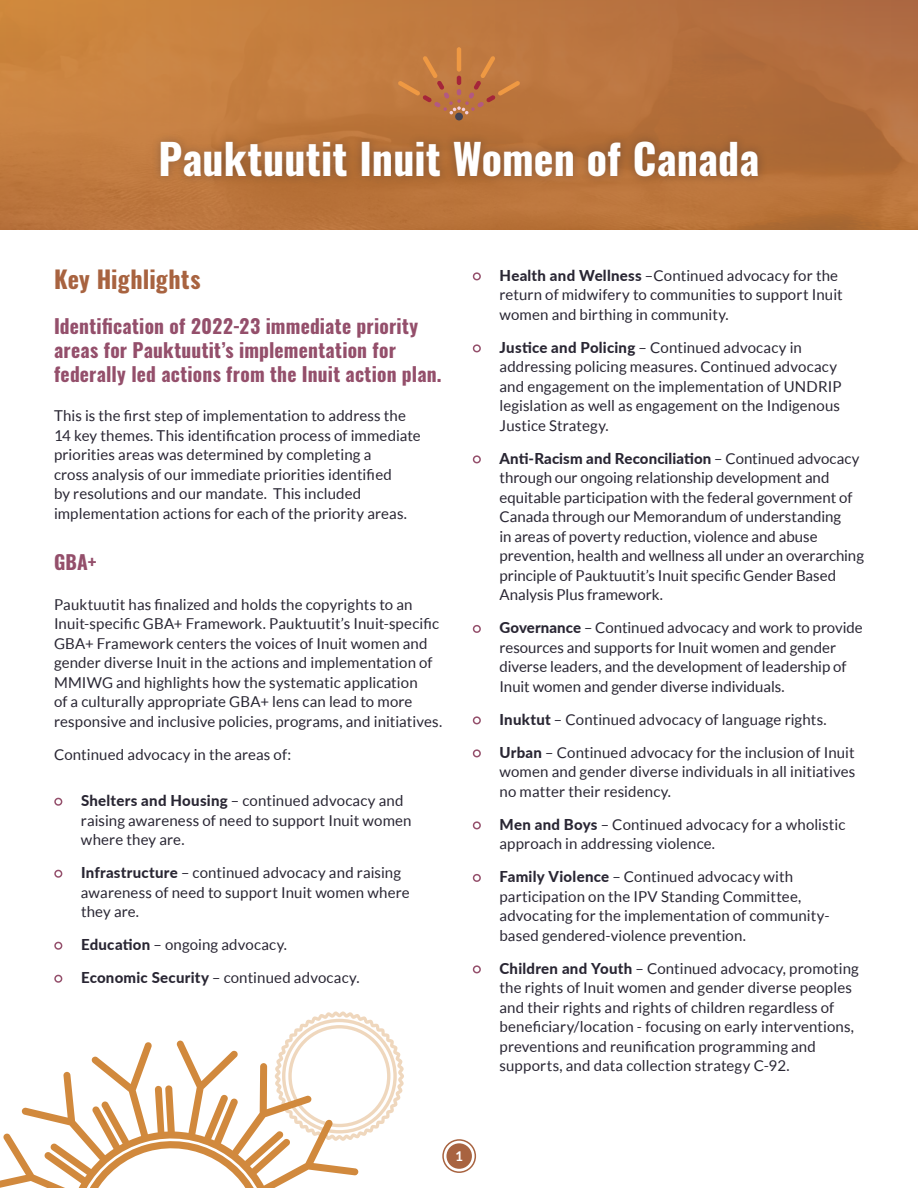
<style>
.page{position:relative;width:918px;height:1188px;background:#fff}
.page>*{position:absolute;margin:0;border:0;box-sizing:border-box;transform-origin:0 0}
.t1{font:700 42px "Oswald";letter-spacing:.005em;color:#fff}
.t2{font:700 24px "Oswald";letter-spacing:.005em;color:#a86340}
.t3{font:700 19.5px/24px "Oswald";letter-spacing:.01em;color:#944f6b}
.ul_lvl_1{font:15px/19.5px "Lato";letter-spacing:.005em;color:#292633}
.t4{font:700 13.5px "Lato";color:#fff}
.s1{font-weight:700;color:#944f6b}
.s2{font-weight:800}
</style>
<div class="page">
<div style="left:0;top:0;width:918px;height:230px;background:linear-gradient(to right,#c98240,#b16c3c)"></div>
<svg style="left:398px;top:47px;width:122px;height:67px;background:#c17841"></svg>
<div style="left:455px;top:113px;width:8px;height:7px;background:#444354;border-radius:50%"></div>
<svg style="left:0;top:1011px;width:404px;height:177px"></svg>
<div style="left:446px;top:1143px;width:26px;height:26px;background:#a86340;border-radius:50%"></div>
<div style="left:442px;top:1139px;width:34px;height:34px;border:2px solid #a86340;border-radius:50%"></div>
<div style="left:151px;top:132px;width:616px;height:54px;background:#292633;opacity:.33"></div>
<h1 class="t1" style="left:159px;top:130px;width:603px">Pauktuutit Inuit Women of Canada</h1>
<h2 class="t2" style="left:54px;top:263px;width:148px">Key Highlights</h2>
<h3 class="t3" style="left:54px;top:314px;width:389px">Identification of 2022-23 immediate priority areas for Pauktuutit’s implementation for federally led actions from the Inuit action plan.</h3>
<p class="ul_lvl_1" style="left:54px;top:406px;width:368px">This is the first step of implementation to address the 14 key themes. This identification process of immediate priorities areas was determined by completing a<br>cross analysis of our immediate priorities identified<br>by resolutions and our mandate. This included implementation actions for each of the priority areas.</p>
<h3 class="t3" style="left:54px;top:551px;width:44px">GBA+</h3>
<p class="ul_lvl_1" style="left:54px;top:594px;width:390px">Pauktuutit has finalized and holds the copyrights to an Inuit-specific GBA+ Framework. Pauktuutit’s Inuit-specific GBA+ Framework centers the voices of Inuit women and gender diverse Inuit in the actions and implementation of MMIWG and highlights how the systematic application<br>of a culturally appropriate GBA+ lens can lead to more responsive and inclusive policies, programs, and initiatives.</p>
<p class="ul_lvl_1" style="left:54px;top:744px;width:239px">Continued advocacy in the areas of:</p>
<p class="ul_lvl_1" style="left:81px;top:791px;width:332px;text-indent:-27px"><span class="s1">•</span> <span class="s2">Shelters and Housing</span> – continued advocacy and raising awareness of need to support Inuit women where they are.</p>
<p class="ul_lvl_1" style="left:81px;top:863px;width:330px;text-indent:-27px"><span class="s1">•</span> <span class="s2">Infrastructure</span> – continued advocacy and raising awareness of need to support Inuit women where they are.</p>
<p class="ul_lvl_1" style="left:54px;top:935px;width:235px"><span class="s1">•</span> <span class="s2">Education</span> – ongoing advocacy.</p>
<p class="ul_lvl_1" style="left:54px;top:968px;width:307px"><span class="s1">•</span> <span class="s2">Economic Security</span> – continued advocacy.</p>
<p class="ul_lvl_1" style="left:500px;top:266px;width:345px;text-indent:-27px"><span class="s1">•</span> <span class="s2">Health and Wellness</span> –Continued advocacy for the return of midwifery to communities to support Inuit women and birthing in community.</p>
<p class="ul_lvl_1" style="left:500px;top:338px;width:344px;text-indent:-27px"><span class="s1">•</span> <span class="s2">Justice and Policing</span> – Continued advocacy in addressing policing measures. Continued advocacy and engagement on the implementation of UNDRIP legislation as well as engagement on the Indigenous Justice Strategy.</p>
<p class="ul_lvl_1" style="left:500px;top:449px;width:366px;text-indent:-27px"><span class="s1">•</span> <span class="s2">Anti-Racism and Reconciliation</span> – Continued advocacy through our ongoing relationship development and equitable participation with the federal government of Canada through our Memorandum of understanding<br>in areas of poverty reduction, violence and abuse prevention, health and wellness all under an overarching principle of Pauktuutit’s Inuit specific Gender Based Analysis Plus framework.</p>
<p class="ul_lvl_1" style="left:499px;top:618px;width:365px;text-indent:-27px"><span class="s1">•</span> <span class="s2">Governance</span> – Continued advocacy and work to provide resources and supports for Inuit women and gender diverse leaders, and the development of leadership of Inuit women and gender diverse individuals.</p>
<p class="ul_lvl_1" style="left:472px;top:710px;width:356px"><span class="s1">•</span> <span class="s2">Inuktut</span> – Continued advocacy of language rights.</p>
<p class="ul_lvl_1" style="left:499px;top:743px;width:357px;text-align:justify;text-indent:-27px"><span class="s1">•</span> <span class="s2">Urban</span> – Continued advocacy for the inclusion of Inuit women and gender diverse individuals in all initiatives no matter their residency.</p>
<p class="ul_lvl_1" style="left:500px;top:815px;width:347px;text-indent:-27px"><span class="s1">•</span> <span class="s2">Men and Boys</span> – Continued advocacy for a wholistic approach in addressing violence.</p>
<p class="ul_lvl_1" style="left:499px;top:867px;width:332px;text-indent:-27px"><span class="s1">•</span> <span class="s2">Family Violence</span> – Continued advocacy with participation on the IPV Standing Committee, advocating for the implementation of community&shy;based gendered-violence prevention.</p>
<p class="ul_lvl_1" style="left:499px;top:959px;width:361px;text-indent:-27px"><span class="s1">•</span> <span class="s2">Children and Youth</span> – Continued advocacy, promoting the rights of Inuit women and gender diverse peoples and their rights and rights of children regardless of beneficiary/location - focusing on early interventions, preventions and reunification programming and supports, and data collection strategy C-92.</p>
<p class="t4" style="left:455px;top:1148px;width:9px">1</p>
</div>
